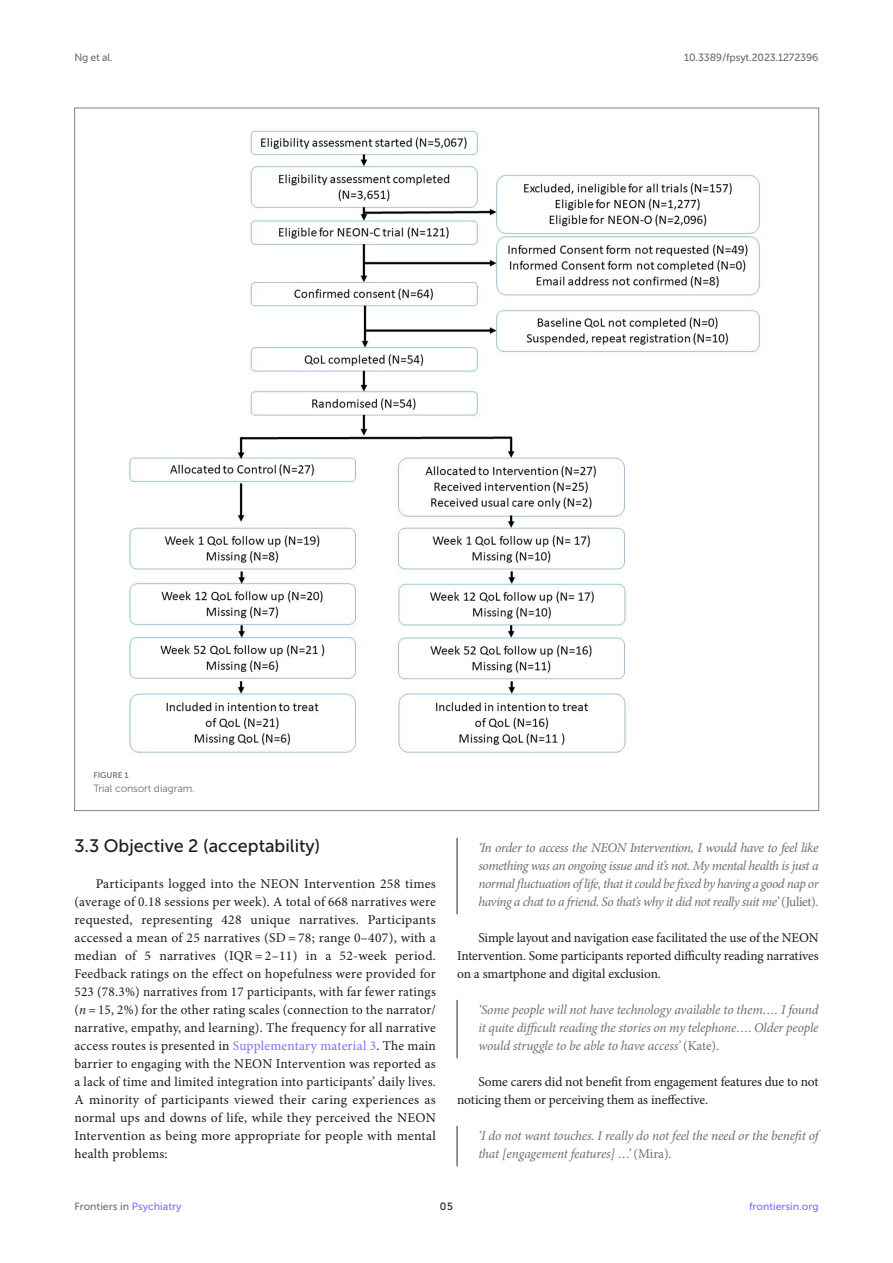
<style>
.page{position:relative;width:893px;height:1263px;background:#fff}
.page>*{position:absolute;margin:0;border:0;box-sizing:border-box;transform-origin:0 0}
.HEAD_2{font:18px "Museo Sans 500";color:#1b1c1b}
.TEXT_FLUSH{font:13.5px/18px "Minion Pro";letter-spacing:.015em;color:#1b1c1b;text-align:justify}
.BLOCK_QTN{font:italic 13.5px/18px "Minion Pro";letter-spacing:-.015em;color:#706f70;text-align:justify}
.TEXT{font:13.5px/18px "Minion Pro";letter-spacing:-.01em;color:#1b1c1b;text-align:justify}
.t1{font:10.5px "Museo Sans 500";letter-spacing:-.015em;color:#706f70}
.FIG_LEG{font:10.5px "Museo Sans 300";letter-spacing:-.01em;color:#706f70}
.t2{font:10.5px "Museo Sans 500";color:#856df0}
.t3{font:10.5px "Museo Sans 500";color:#1b1c1b}
.FIG_HD{font:8.25px "Museo Sans 700";letter-spacing:-.01em;color:#7e7f7f}
.s1{font-style:italic}
.s2{color:#856df0}
.s3{font-style:normal}
</style>
<div class="page">
<hr style="left:456px;top:838px;width:2px;height:76px;background:#706f70">
<hr style="left:456px;top:1000px;width:2px;height:58px;background:#706f70">
<hr style="left:456px;top:1126px;width:2px;height:40px;background:#706f70">
<img style="left:129px;top:130px;width:631px;height:623px">
<p class="t1" style="left:74px;top:51px;width:40px">Ng et al.</p>
<p class="t1" style="left:684px;top:51px;width:136px">10.3389/fpsyt.2023.1272396</p>
<p class="FIG_HD" style="left:94px;top:771px;width:37px">FIGURE 1</p>
<p class="FIG_LEG" style="left:94px;top:782px;width:103px">Trial consort diagram.</p>
<p class="HEAD_2" style="left:74px;top:836px;width:247px">3.3 Objective 2 (acceptability)</p>
<p class="TEXT_FLUSH" style="left:74px;top:875px;width:363px;text-indent:21px">Participants logged into the NEON Intervention 258 times (average of 0.18 sessions per week). A total of 668 narratives were requested, representing 428 unique narratives. Participants accessed a mean of 25 narratives (SD = 78; range 0–407), with a median of 5 narratives (IQR = 2–11) in a 52-week period.<br>Feedback ratings on the effect on hopefulness were provided for 523 (78.3%) narratives from 17 participants, with far fewer ratings (<span class="s1">n</span> = 15, 2%) for the other rating scales (connection to the narrator/ narrative, empathy, and learning). The frequency for all narrative access routes is presented in <span class="s2">Supplementary material 3</span>. The main barrier to engaging with the NEON Intervention was reported as a lack of time and limited integration into participants’ daily lives.<br>A minority of participants viewed their caring experiences as normal ups and downs of life, while they perceived the NEON Intervention as being more appropriate for people with mental health problems:</p>
<p class="BLOCK_QTN" style="left:478px;top:839px;width:342px">‘In order to access the NEON Intervention, I would have to feel like something was an ongoing issue and it’s not. My mental health is just a normal fluctuation of life, that it could be fixed by having a good nap or having a chat to a friend. So that’s why it did not really suit me’ <span class="s3">(Juliet).</span></p>
<p class="TEXT" style="left:457px;top:929px;width:363px;text-indent:21px">Simple layout and navigation ease facilitated the use of the NEON Intervention. Some participants reported difficulty reading narratives on a smartphone and digital exclusion.</p>
<p class="BLOCK_QTN" style="left:478px;top:1001px;width:342px">‘Some people will not have technology available to them…. I found it quite difficult reading the stories on my telephone…. Older people would struggle to be able to have access’ <span class="s3">(Kate).</span></p>
<p class="TEXT" style="left:457px;top:1073px;width:363px;text-indent:21px">Some carers did not benefit from engagement features due to not noticing them or perceiving them as ineffective.</p>
<p class="BLOCK_QTN" style="left:478px;top:1127px;width:342px">‘I do not want touches. I really do not feel the need or the benefit of that [engagement features] …’ <span class="s3">(Mira).</span></p>
<p class="t1" style="left:74px;top:1200px;width:109px">Frontiers in <span class="s2">Psychiatry</span></p>
<p class="t3" style="left:440px;top:1200px;width:14px">05</p>
<p class="t2" style="left:749px;top:1200px;width:71px">frontiersin.org</p>
</div>
